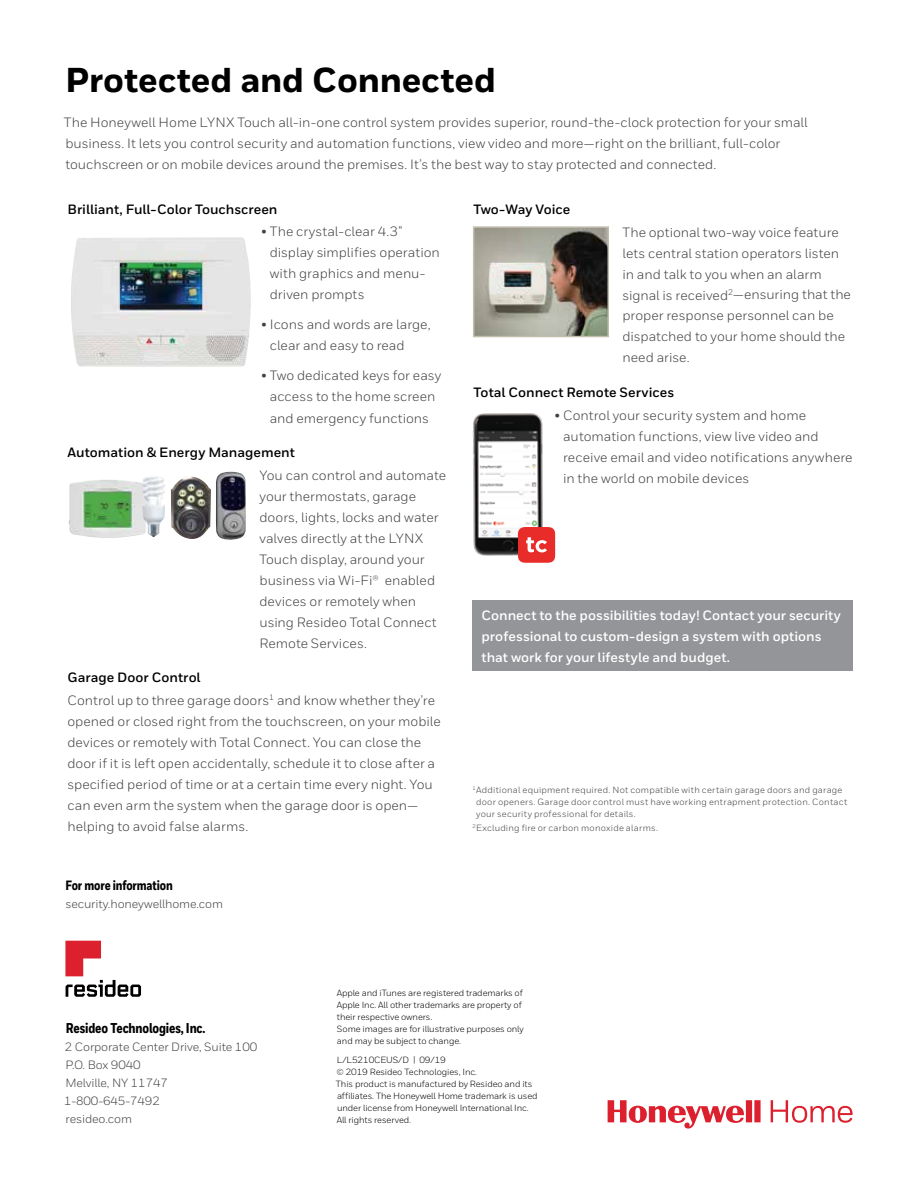
<style>
.page{position:relative;width:918px;height:1188px;background:#fff}
.page>*{position:absolute;margin:0;border:0;box-sizing:border-box;transform-origin:0 0}
.t1{font:800 34.5px "Honeywell Sans";letter-spacing:-.005em;color:#000}
.t2{font:800 14.25px "Honeywell Cond";letter-spacing:-.01em;color:#000}
.t3{font:13.5px/21px "Honeywell Sans";color:#414042}
.t4{font:700 13.5px/21px "Honeywell Sans";color:#fff}
.t5{font:700 13.5px "Honeywell Sans";color:#000}
.t6{font:800 13.5px "Honeywell Cond";letter-spacing:-.01em;color:#000}
.t7{font:12px/18px "Honeywell Sans";letter-spacing:-.01em;color:#414042}
.t8{font:9px/12px "Honeywell Sans";letter-spacing:-.01em;color:#000}
.t9{font:9px/12px "Honeywell Sans";letter-spacing:.025em;color:#414042}
.s1{font-weight:700;color:#000}
</style>
<div class="page">
<svg style="left:608px;top:1100px;width:245px;height:29px"></svg>
<svg style="left:65px;top:941px;width:76px;height:56px"></svg>
<img style="left:476px;top:229px;width:130px;height:105px">
<div style="left:473px;top:226px;width:136px;height:111px;border:2px solid #c2beae"></div>
<img style="left:69px;top:480px;width:71px;height:58px">
<img style="left:171px;top:477px;width:40px;height:62px">
<img style="left:216px;top:472px;width:30px;height:68px">
<img style="left:140px;top:476px;width:25px;height:61px">
<img style="left:71px;top:237px;width:166px;height:122px">
<img style="left:472px;top:413px;width:71px;height:143px">
<svg style="left:518px;top:527px;width:37px;height:36px"></svg>
<div style="left:472px;top:600px;width:381px;height:71px;background:#939598"></div>
<h1 class="t1" style="left:65px;top:59px;width:432px">Protected and Connected</h1>
<p class="t3" style="left:64px;top:112px;width:745px">The Honeywell Home LYNX Touch all-in-one control system provides superior, round-the-clock protection for your small business. It lets you control security and automation functions, view video and more—right on the brilliant, full-color touchscreen or on mobile devices around the premises. It’s the best way to stay protected and connected.</p>
<p class="t5" style="left:68px;top:201px;width:212px">Brilliant, Full-Color Touchscreen</p>
<p class="t3" style="left:270px;top:221px;width:172px;text-indent:-9px">• The crystal-clear 4.3” display simplifies operation with graphics and menu&shy;driven prompts</p>
<p class="t3" style="left:270px;top:314px;width:162px;text-indent:-9px">• Icons and words are large, clear and easy to read</p>
<p class="t3" style="left:261px;top:365px;width:182px;text-align:center">• Two dedicated keys for easy access to the home screen and emergency functions</p>
<p class="t5" style="left:68px;top:444px;width:229px">Automation &amp; Energy Management</p>
<p class="t3" style="left:260px;top:464px;width:188px">You can control and automate your thermostats, garage doors, lights, locks and water valves directly at the LYNX<br>Touch display, around your business via Wi-Fi® enabled devices or remotely when using Resideo Total Connect<br>Remote Services.</p>
<p class="t3" style="left:68px;top:666px;width:369px;line-height:22.6px"><span class="s1">Garage Door Control<br></span>Control up to three garage doors<sup>1</sup> and know whether they’re</p>
<p class="t3" style="left:68px;top:711px;width:375px">opened or closed right from the touchscreen, on your mobile devices or remotely with Total Connect. You can close the door if it is left open accidentally, schedule it to close after a specified period of time or at a certain time every night. You can even arm the system when the garage door is open— helping to avoid false alarms.</p>
<p class="t6" style="left:65px;top:877px;width:109px">For more information</p>
<p class="t7" style="left:65px;top:895px;width:159px">security.honeywellhome.com</p>
<p class="t5" style="left:474px;top:201px;width:98px">Two-Way Voice</p>
<p class="t3" style="left:623px;top:221px;width:230px">The optional two-way voice feature lets central station operators listen in and talk to you when an alarm signal is received<sup>2</sup>—ensuring that the proper response personnel can be dispatched to your home should the need arise.</p>
<p class="t5" style="left:474px;top:384px;width:202px">Total Connect Remote Services</p>
<p class="t3" style="left:563px;top:404px;width:291px;text-indent:-9px">• Control your security system and home automation functions, view live video and receive email and video notifications anywhere in the world on mobile devices</p>
<p class="t4" style="left:482px;top:605px;width:361px">Connect to the possibilities today! Contact your security professional to custom-design a system with options that work for your lifestyle and budget.</p>
<p class="t9" style="left:476px;top:784px;width:373px;text-indent:-4px"><sup>1</sup>Additional equipment required. Not compatible with certain garage doors and garage door openers. Garage door control must have working entrapment protection. Contact your security professional for details.</p>
<p class="t9" style="left:472px;top:822px;width:187px"><sup>2</sup>Excluding fire or carbon monoxide alarms.</p>
<p class="t2" style="left:66px;top:1019px;width:141px">Resideo Technologies, Inc.</p>
<p class="t7" style="left:64px;top:1037px;width:195px">2 Corporate Center Drive, Suite 100<br>P.O. Box 9040<br>Melville, NY 11747<br>1-800-645-7492<br>resideo.com</p>
<p class="t8" style="left:337px;top:987px;width:189px">Apple and iTunes are registered trademarks of Apple Inc. All other trademarks are property of their respective owners.<br>Some images are for illustrative purposes only and may be subject to change.</p>
<p class="t8" style="left:336px;top:1054px;width:203px">L/L5210CEUS/D | 09/19<br>© 2019 Resideo Technologies, Inc.<br>This product is manufactured by Resideo and its affiliates. The Honeywell Home trademark is used under license from Honeywell International Inc.<br>All rights reserved.</p>
</div>
